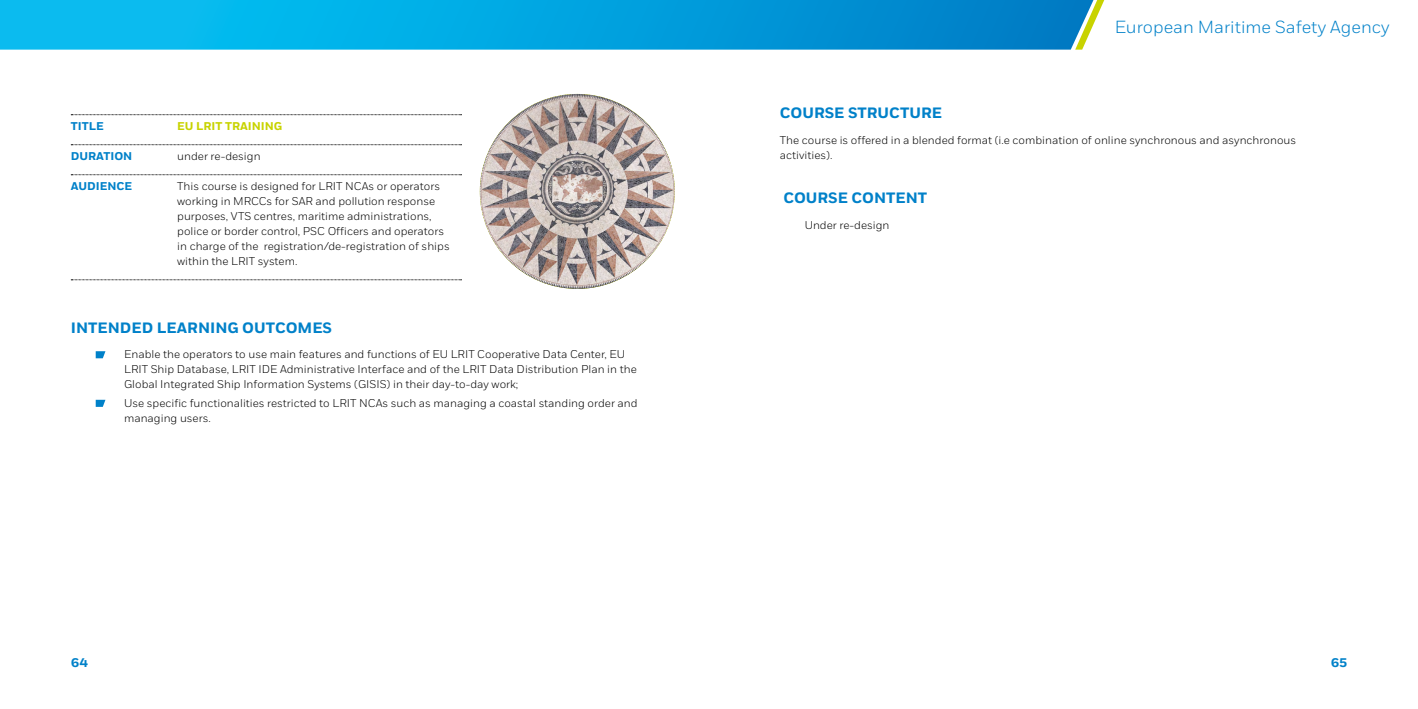
<style>
.page{position:relative;width:1418px;height:709px;background:#fff}
.page>*{position:absolute;margin:0;border:0;box-sizing:border-box;transform-origin:0 0}
.t1{font:300 17.5px "Fort";color:#0081c9}
.t2{font:700 15px "Fort";color:#0081c9}
.t3{font:700 12.5px "Fort";color:#0081c9}
.t4{font:300 11.25px/15px "Fort";color:#000}
.t5{font:700 11.25px "Fort";color:#0081c9}
.t6{font:700 11.25px "Fort";color:#c8d300}
</style>
<div class="page">
<svg style="left:71px;top:114px;width:390px;height:1px"></svg>
<svg style="left:71px;top:144px;width:390px;height:1px"></svg>
<svg style="left:71px;top:174px;width:390px;height:1px"></svg>
<svg style="left:71px;top:279px;width:390px;height:1px"></svg>
<svg style="left:96px;top:351px;width:9px;height:7px"></svg>
<svg style="left:96px;top:400px;width:9px;height:7px"></svg>
<img style="left:480px;top:94px;width:195px;height:195px;border-radius:97px">
<svg style="left:0;top:0;width:1075px;height:50px;background:#04a3df"></svg>
<svg style="left:1075px;top:0;width:30px;height:50px"></svg>
<p class="t5" style="left:71px;top:119px;width:34px">TITLE</p>
<p class="t6" style="left:177px;top:119px;width:107px">EU LRIT TRAINING</p>
<p class="t5" style="left:71px;top:149px;width:63px">DURATION</p>
<p class="t4" style="left:177px;top:149px;width:85px">under re-design</p>
<p class="t5" style="left:71px;top:179px;width:63px">AUDIENCE</p>
<p class="t4" style="left:177px;top:179px;width:274px">This course is designed for LRIT NCAs or operators working in MRCCs for SAR and pollution response purposes, VTS centres, maritime administrations, police or border control, PSC Officers and operators in charge of the registration/de-registration of ships within the LRIT system.</p>
<h2 class="t2" style="left:71px;top:318px;width:263px">INTENDED LEARNING OUTCOMES</h2>
<p class="t4" style="left:124px;top:347px;width:514px">Enable the operators to use main features and functions of EU LRIT Cooperative Data Center, EU<br>LRIT Ship Database, LRIT IDE Administrative Interface and of the LRIT Data Distribution Plan in the<br>Global Integrated Ship Information Systems (GISIS) in their day-to-day work;</p>
<p class="t4" style="left:124px;top:395px;width:515px">Use specific functionalities restricted to LRIT NCAs such as managing a coastal standing order and managing users.</p>
<h1 class="t1" style="left:1114px;top:16px;width:276px">European Maritime Safety Agency</h1>
<h2 class="t2" style="left:780px;top:104px;width:164px">COURSE STRUCTURE</h2>
<p class="t4" style="left:780px;top:132px;width:518px">The course is offered in a blended format (i.e combination of online synchronous and asynchronous activities).</p>
<h2 class="t2" style="left:783px;top:189px;width:145px">COURSE CONTENT</h2>
<p class="t4" style="left:804px;top:217px;width:86px">Under re-design</p>
<p class="t3" style="left:71px;top:655px;width:19px">64</p>
<p class="t3" style="left:1330px;top:655px;width:18px">65</p>
</div>
